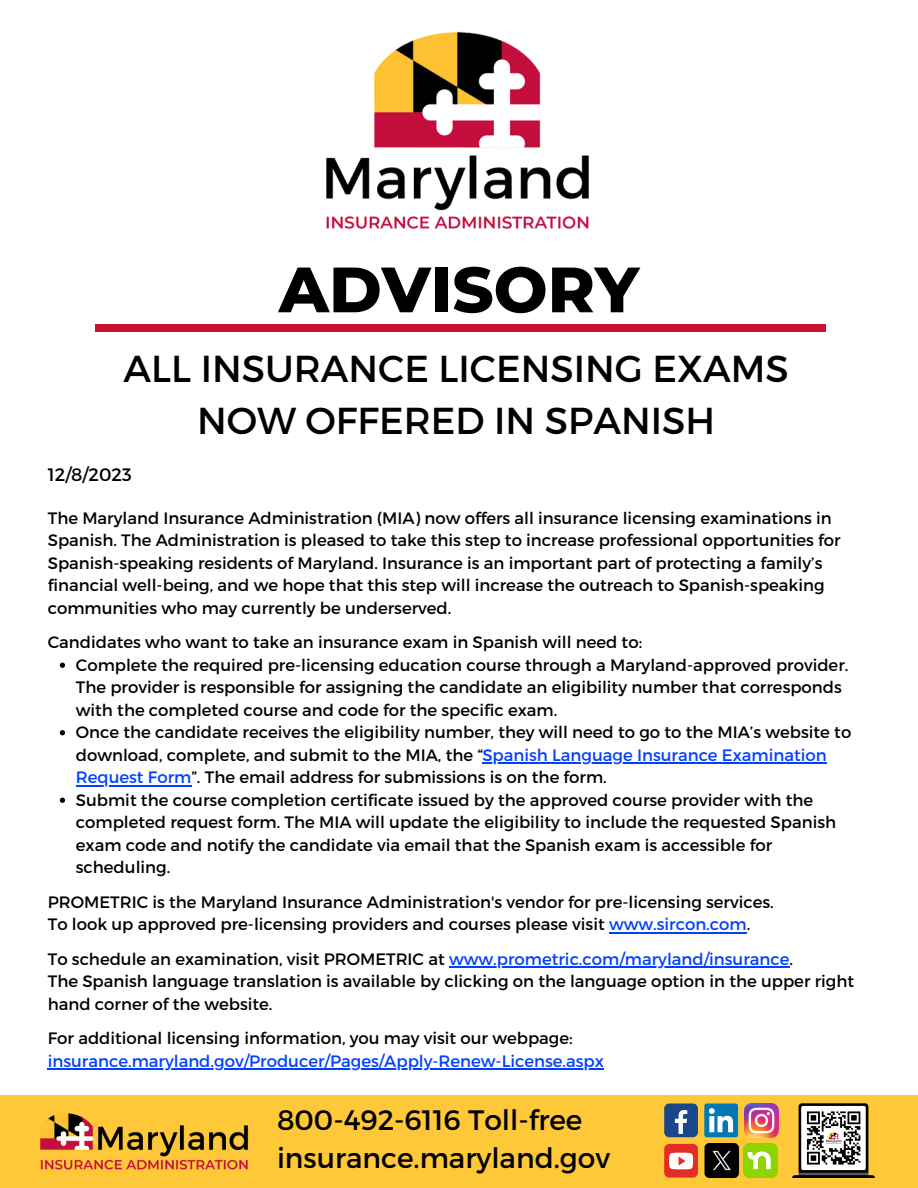
<style>
.page{position:relative;width:918px;height:1188px;background:#fff}
.page>*{position:absolute;margin:0;border:0;box-sizing:border-box;transform-origin:0 0}
.t1{font:800 63.9px "Montserrat";color:#000}
.t2{font:37.5px/51.8px "Montserrat";color:#000;text-align:center}
.t3{font:28.05px "Montserrat";color:#000}
.t4{font:18px "Montserrat";color:#000}
.t5{font:16.5px/22.5px "Montserrat";color:#000}
.t6{font:16.5px "Montserrat";color:#0040ff}
.s1{color:#0040ff}
</style>
<div class="page">
<div style="left:95px;top:324px;width:731px;height:8px;background:#c8122c"></div>
<div style="left:0;top:1096px;width:918px;height:92px;background:#ffc838"></div>
<img style="left:40px;top:1113px;width:209px;height:57px">
<div style="left:664px;top:1104px;width:34px;height:33px;background:#1a4789;border-radius:5px"></div>
<svg style="left:675px;top:1110px;width:12px;height:24px"></svg>
<div style="left:704px;top:1104px;width:34px;height:33px;background:#0177b5;border-radius:2px"></div>
<svg style="left:709px;top:1108px;width:24px;height:24px"></svg>
<img style="left:744px;top:1104px;width:34px;height:33px">
<div style="left:664px;top:1144px;width:34px;height:34px;background:#e52d27;border-radius:5px"></div>
<svg style="left:669px;top:1153px;width:24px;height:16px"></svg>
<img style="left:744px;top:1144px;width:34px;height:34px">
<img style="left:792px;top:1104px;width:82px;height:74px">
<img style="left:326px;top:31px;width:263px;height:198px">
<img style="left:704px;top:1144px;width:35px;height:34px">
<svg style="left:60px;top:663px;width:5px;height:5px"></svg>
<svg style="left:60px;top:730px;width:5px;height:5px"></svg>
<hr style="left:482px;top:762px;width:345px;height:2px;background:#0040ff">
<hr style="left:76px;top:785px;width:115px;height:1px;background:#0040ff">
<svg style="left:60px;top:798px;width:5px;height:5px"></svg>
<hr style="left:609px;top:932px;width:138px;height:1px;background:#0040ff">
<hr style="left:449px;top:966px;width:340px;height:2px;background:#0040ff">
<hr style="left:48px;top:1068px;width:556px;height:2px;background:#0040ff">
<p class="t1" style="left:279px;top:250px;width:362px">ADVISORY</p>
<p class="t2" style="left:123px;top:341px;width:667px">ALL INSURANCE LICENSING EXAMS<br>NOW OFFERED IN SPANISH</p>
<p class="t4" style="left:48px;top:462px;width:86px">12/8/2023</p>
<p class="t5" style="left:48px;top:506px;width:794px">The Maryland Insurance Administration (MIA) now offers all insurance licensing examinations in Spanish. The Administration is pleased to take this step to increase professional opportunities for Spanish-speaking residents of Maryland. Insurance is an important part of protecting a family’s financial well-being, and we hope that this step will increase the outreach to Spanish-speaking communities who may currently be underserved.</p>
<p class="t5" style="left:48px;top:630px;width:596px">Candidates who want to take an insurance exam in Spanish will need to:</p>
<p class="t5" style="left:76px;top:653px;width:774px">Complete the required pre-licensing education course through a Maryland-approved provider.<br>The provider is responsible for assigning the candidate an eligibility number that corresponds with the completed course and code for the specific exam.</p>
<p class="t5" style="left:76px;top:720px;width:777px">Once the candidate receives the eligibility number, they will need to go to the MIA’s website to download, complete, and submit to the MIA, the “<span class="s1">Spanish Language Insurance Examination<br>Request Form</span>”. The email address for submissions is on the form.</p>
<p class="t5" style="left:76px;top:788px;width:762px">Submit the course completion certificate issued by the approved course provider with the completed request form. The MIA will update the eligibility to include the requested Spanish exam code and notify the candidate via email that the Spanish exam is accessible for scheduling.</p>
<p class="t5" style="left:48px;top:890px;width:728px">PROMETRIC is the Maryland Insurance Administration's vendor for pre-licensing services.</p>
<p class="t5" style="left:48px;top:912px;width:704px">To look up approved pre-licensing providers and courses please visit <span class="s1">www.sircon.com</span>.</p>
<p class="t5" style="left:48px;top:947px;width:747px">To schedule an examination, visit PROMETRIC at <span class="s1">www.prometric.com/maryland/insurance</span>.</p>
<p class="t5" style="left:48px;top:969px;width:808px">The Spanish language translation is available by clicking on the language option in the upper right hand corner of the website.</p>
<p class="t5" style="left:48px;top:1026px;width:526px">For additional licensing information, you may visit our webpage:</p>
<p class="t6" style="left:48px;top:1050px;width:558px">insurance.maryland.gov/Producer/Pages/Apply-Renew-License.aspx</p>
<p class="t3" style="left:277px;top:1101px;width:307px">800-492-6116 Toll-free</p>
<p class="t3" style="left:277px;top:1140px;width:335px">insurance.maryland.gov</p>
</div>
